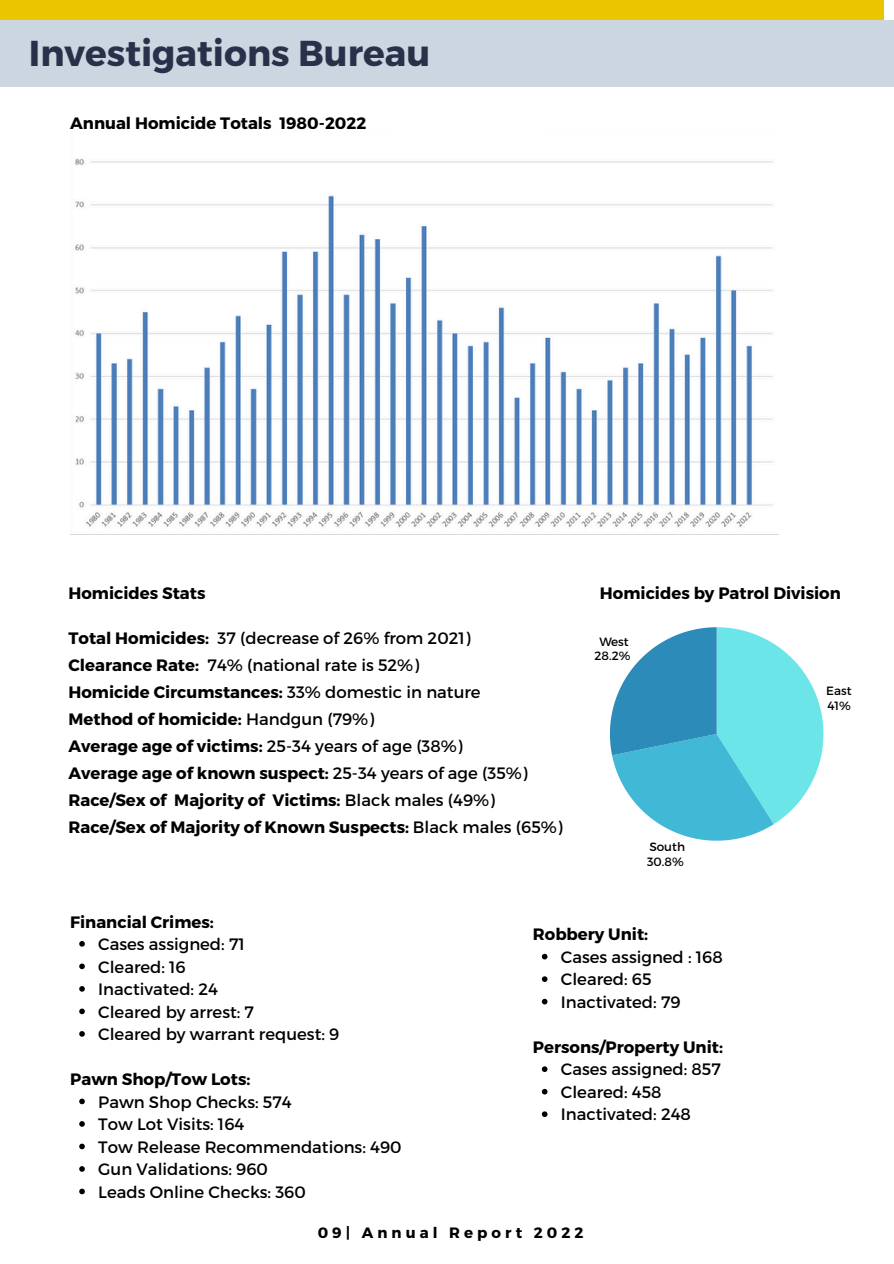
<style>
.page{position:relative;width:894px;height:1264px;background:#fff}
.page>*{position:absolute;margin:0;border:0;box-sizing:border-box;transform-origin:0 0}
.t1{font:700 36px "Montserrat";color:#27324a}
.t2{font:700 16.5px "Montserrat";color:#000}
.t3{font:16.5px "Montserrat";color:#000}
.t4{font:700 15px "Montserrat";letter-spacing:.27em;color:#000}
.t5{font:12px/14.5px "Montserrat";color:#000}
.s1{font-weight:700}
.s2{font-weight:400}
</style>
<div class="page">
<img style="left:75px;top:158px;width:698px;height:370px">
<div style="left:0;top:0;width:883px;height:86px;background:#ebc500"></div>
<div style="left:0;top:20px;width:893px;height:66px;background:#ccd6e1"></div>
<svg style="left:609px;top:627px;width:214px;height:213px"></svg>
<svg style="left:541px;top:953px;width:6px;height:6px"></svg>
<svg style="left:541px;top:976px;width:6px;height:5px"></svg>
<svg style="left:541px;top:998px;width:6px;height:6px"></svg>
<svg style="left:541px;top:1066px;width:6px;height:5px"></svg>
<svg style="left:541px;top:1088px;width:6px;height:6px"></svg>
<svg style="left:541px;top:1111px;width:6px;height:5px"></svg>
<svg style="left:79px;top:941px;width:6px;height:5px"></svg>
<svg style="left:79px;top:963px;width:6px;height:6px"></svg>
<svg style="left:79px;top:986px;width:6px;height:5px"></svg>
<svg style="left:79px;top:1008px;width:6px;height:6px"></svg>
<svg style="left:79px;top:1031px;width:6px;height:5px"></svg>
<svg style="left:79px;top:1098px;width:6px;height:6px"></svg>
<svg style="left:79px;top:1121px;width:6px;height:5px"></svg>
<svg style="left:79px;top:1143px;width:6px;height:6px"></svg>
<svg style="left:79px;top:1166px;width:6px;height:5px"></svg>
<svg style="left:79px;top:1188px;width:6px;height:6px"></svg>
<h2 class="t1" style="left:29px;top:29px;width:403px">Investigations Bureau</h2>
<p class="t2" style="left:70px;top:112px;width:297px">Annual Homicide Totals 1980-2022</p>
<h2 class="t2" style="left:68px;top:582px;width:138px">Homicides Stats</h2>
<p class="t2" style="left:599px;top:582px;width:242px">Homicides by Patrol Division</p>
<h2 class="t3" style="left:68px;top:627px;width:403px"><span class="s1">Total Homicides:</span> 37 (decrease of 26% from 2021)</h2>
<p class="t3" style="left:68px;top:654px;width:352px"><span class="s1">Clearance Rate:</span> 74% (national rate is 52%)</p>
<p class="t2" style="left:68px;top:681px;width:413px">Homicide Circumstances: <span class="s2">33% domestic in nature</span></p>
<p class="t2" style="left:68px;top:708px;width:307px">Method of homicide: <span class="s2">Handgun (79%)</span></p>
<p class="t2" style="left:68px;top:735px;width:395px">Average age of victims: <span class="s2">25-34 years of age (38%)</span></p>
<p class="t2" style="left:68px;top:762px;width:460px">Average age of known suspect: <span class="s2">25-34 years of age (35%)</span></p>
<p class="t2" style="left:68px;top:789px;width:428px">Race/Sex of Majority of Victims: <span class="s2">Black males (49%)</span></p>
<p class="t2" style="left:68px;top:816px;width:495px">Race/Sex of Majority of Known Suspects: <span class="s2">Black males (65%)</span></p>
<p class="t5" style="left:594px;top:633px;width:37px;text-align:center">West<br>28.2%</p>
<p class="t5" style="left:647px;top:839px;width:39px">South<br>30.8%</p>
<p class="t2" style="left:70px;top:910px;width:145px">Financial Crimes:</p>
<p class="t3" style="left:98px;top:933px;width:148px">Cases assigned: 71</p>
<p class="t3" style="left:98px;top:955px;width:89px">Cleared: 16</p>
<h2 class="t3" style="left:98px;top:978px;width:121px">Inactivated: 24</h2>
<p class="t3" style="left:98px;top:1000px;width:157px">Cleared by arrest: 7</p>
<p class="t3" style="left:98px;top:1023px;width:242px">Cleared by warrant request: 9</p>
<p class="t2" style="left:70px;top:1068px;width:182px">Pawn Shop/Tow Lots:</p>
<h2 class="t3" style="left:98px;top:1090px;width:195px">Pawn Shop Checks: 574</h2>
<p class="t3" style="left:98px;top:1113px;width:148px">Tow Lot Visits: 164</p>
<p class="t3" style="left:98px;top:1135px;width:305px">Tow Release Recommendations: 490</p>
<p class="t3" style="left:98px;top:1158px;width:171px">Gun Validations: 960</p>
<h2 class="t3" style="left:98px;top:1180px;width:209px">Leads Online Checks: 360</h2>
<p class="t2" style="left:532px;top:923px;width:117px">Robbery Unit:</p>
<p class="t3" style="left:560px;top:946px;width:163px">Cases assigned : 168</p>
<p class="t3" style="left:560px;top:968px;width:92px">Cleared: 65</p>
<p class="t3" style="left:560px;top:991px;width:121px">Inactivated: 79</p>
<p class="t2" style="left:532px;top:1036px;width:191px">Persons/Property Unit:</p>
<h2 class="t3" style="left:560px;top:1058px;width:161px">Cases assigned: 857</h2>
<p class="t3" style="left:560px;top:1081px;width:102px">Cleared: 458</p>
<p class="t3" style="left:560px;top:1103px;width:131px">Inactivated: 248</p>
<h2 class="t4" style="left:317px;top:1223px;width:267px">09| Annual Report 2022</h2>
<p class="t5" style="left:826px;top:683px;width:27px">East<br>41%</p>
</div>
